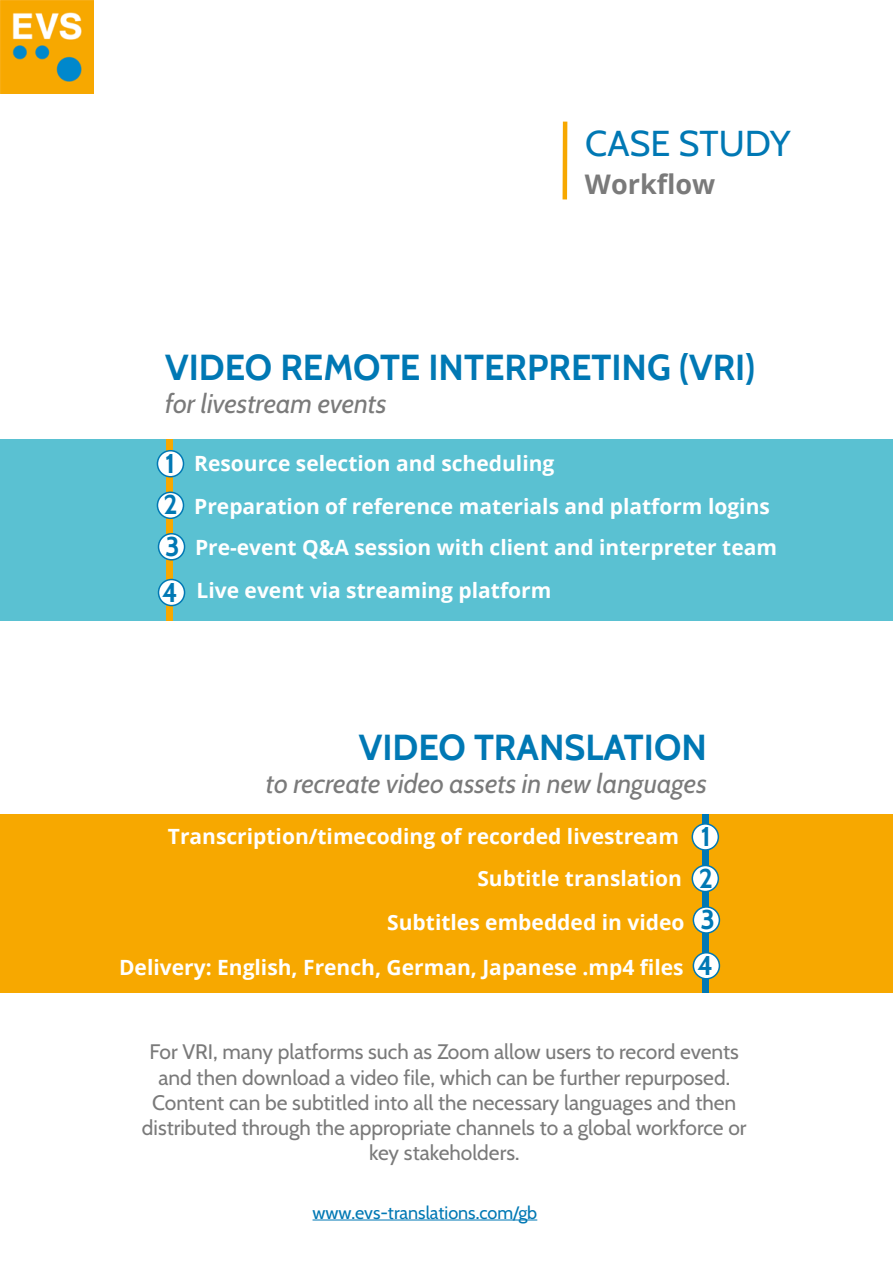
<style>
.page{position:relative;width:893px;height:1263px;background:#fff}
.page>*{position:absolute;margin:0;border:0;box-sizing:border-box;transform-origin:0 0}
.t1{font:700 36px "Cabin";color:#0078b4}
.t2{font:36px "Cabin";color:#0078b4}
.t3{font:italic 27px "Cabin";color:#7a7a7a}
.t4{font:700 27px "Open Sans";color:#7a7a7a}
.t5{font:700 27px/41.4px "Cabin";color:#0078b4}
.t6{font:700 21px/42.8px "Open Sans";color:#fff}
.t7{font:21px/25.2px "Cabin";color:#7a7a7a;text-align:center}
.t8{font:18px "Cabin";color:#0078b4}
</style>
<div class="page">
<img style="left:0;top:0;width:94px;height:94px">
<div style="left:0;top:814px;width:893px;height:179px;background:#f7a800"></div>
<div style="left:0;top:439px;width:893px;height:182px;background:#5ac1d2"></div>
<hr style="left:563px;top:122px;width:4px;height:77px;background:#f7a800">
<hr style="left:313px;top:1220px;width:224px;height:1px;background:#0078b4">
<div style="left:167px;top:439px;width:6px;height:182px;background:#f7a800"></div>
<div style="left:157px;top:451px;width:26px;height:26px;background:#fff;border-radius:50%"></div>
<div style="left:157px;top:450px;width:27px;height:27px;border:2px solid #0078b4;border-radius:50%"></div>
<div style="left:157px;top:492px;width:26px;height:26px;background:#fff;border-radius:50%"></div>
<div style="left:157px;top:491px;width:27px;height:28px;border:2px solid #0078b4;border-radius:50%"></div>
<div style="left:158px;top:534px;width:27px;height:26px;background:#fff;border-radius:50%"></div>
<div style="left:158px;top:533px;width:27px;height:27px;border:2px solid #0078b4;border-radius:50%"></div>
<div style="left:158px;top:579px;width:27px;height:26px;background:#fff;border-radius:50%"></div>
<div style="left:158px;top:579px;width:27px;height:27px;border:2px solid #0078b4;border-radius:50%"></div>
<div style="left:703px;top:814px;width:6px;height:179px;background:#0078b4"></div>
<div style="left:692px;top:824px;width:26px;height:26px;background:#fff;border-radius:50%"></div>
<div style="left:692px;top:823px;width:27px;height:28px;border:2px solid #0078b4;border-radius:50%"></div>
<div style="left:692px;top:865px;width:26px;height:26px;background:#fff;border-radius:50%"></div>
<div style="left:692px;top:865px;width:27px;height:27px;border:2px solid #0078b4;border-radius:50%"></div>
<div style="left:693px;top:907px;width:26px;height:26px;background:#fff;border-radius:50%"></div>
<div style="left:693px;top:906px;width:27px;height:28px;border:2px solid #0078b4;border-radius:50%"></div>
<div style="left:693px;top:953px;width:26px;height:26px;background:#fff;border-radius:50%"></div>
<div style="left:693px;top:952px;width:27px;height:27px;border:2px solid #0078b4;border-radius:50%"></div>
<h1 class="t2" style="left:585px;top:115px;width:207px">CASE STUDY</h1>
<p class="t4" style="left:585px;top:165px;width:132px">Workflow</p>
<h1 class="t1" style="left:165px;top:346px;width:591px">VIDEO REMOTE INTERPRETING (VRI)</h1>
<p class="t3" style="left:165px;top:382px;width:223px">for livestream events</p>
<p class="t5" style="left:163px;top:443px;width:18px">1<br>2<br>3</p>
<p class="t5" style="left:162px;top:571px;width:17px">4</p>
<p class="t6" style="left:194px;top:442px;width:577px">Resource selection and scheduling<br>Preparation of reference materials and platform logins</p>
<p class="t6" style="left:195px;top:525px;width:584px">Pre-event Q&amp;A session with client and interpreter team</p>
<p class="t6" style="left:196px;top:569px;width:356px">Live event via streaming platform</p>
<h1 class="t1" style="left:359px;top:726px;width:350px">VIDEO TRANSLATION</h1>
<p class="t3" style="left:266px;top:762px;width:442px">to recreate video assets in new languages</p>
<p class="t6" style="left:168px;top:815px;width:516px;line-height:41.8px;text-align:right">Transcription/timecoding of recorded livestream<br>Subtitle translation</p>
<p class="t6" style="left:387px;top:900px;width:299px">Subtitles embedded in video</p>
<p class="t6" style="left:119px;top:945px;width:566px">Delivery: English, French, German, Japanese .mp4 files</p>
<p class="t5" style="left:699px;top:816px;width:18px">1<br>2<br>3</p>
<p class="t5" style="left:698px;top:945px;width:17px">4</p>
<p class="t7" style="left:142px;top:1038px;width:606px">For VRI, many platforms such as Zoom allow users to record events and then download a video file, which can be further repurposed.<br>Content can be subtitled into all the necessary languages and then distributed through the appropriate channels to a global workforce or key stakeholders.</p>
<p class="t8" style="left:313px;top:1198px;width:226px">www.evs-translations.com/gb</p>
</div>
